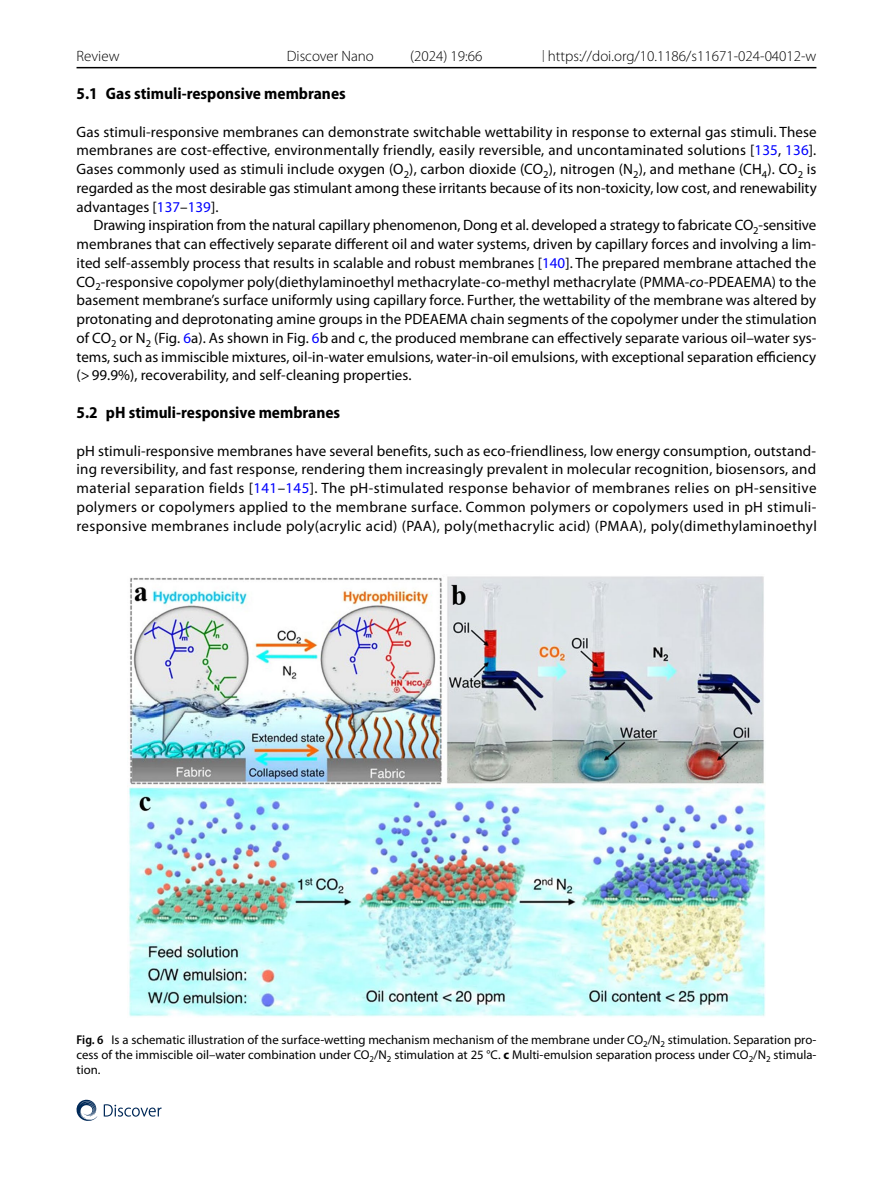
<style>
.page{position:relative;width:893px;height:1187px;background:#fff}
.page>*{position:absolute;margin:0;border:0;box-sizing:border-box;transform-origin:0 0}
.t1{font:700 semi-condensed 16.5px "Myriad Pro";color:#000}
.t2{font:15px/18.8px "Myriad Pro";letter-spacing:.005em;color:#000;text-align:justify}
.t3{font:300 15px "Myriad Pro";color:#000}
.t4{font:12.75px/15px "Myriad Pro";color:#000;text-align:justify}
.s1{font-size:12px}
.s2{color:#00f}
.s3{font-style:italic}
.s4{font-weight:600;font-stretch:semi-condensed}
.s5{font-weight:700}
</style>
<div class="page">
<hr style="left:77px;top:67px;width:739px;height:1px;background:#000">
<svg style="left:76px;top:1099px;width:21px;height:21px"></svg>
<svg style="left:104px;top:1104px;width:58px;height:12px"></svg>
<img style="left:129px;top:576px;width:636px;height:440px">
<p class="t3" style="left:77px;top:47px;width:45px">Review</p>
<p class="t3" style="left:287px;top:47px;width:89px">Discover Nano</p>
<p class="t3" style="left:410px;top:47px;width:74px">(2024) 19:66</p>
<p class="t3" style="left:542px;top:47px;width:276px"><span class="s1">|</span> https://doi.org/10.1186/s11671-024-04012-w</p>
<p class="t1" style="left:77px;top:84px;width:271px">5.1 Gas stimuli‑responsive membranes</p>
<p class="t2" style="left:77px;top:122px;width:742px">Gas stimuli-responsive membranes can demonstrate switchable wettability in response to external gas stimuli. These membranes are cost-effective, environmentally friendly, easily reversible, and uncontaminated solutions [<span class="s2">135</span>, <span class="s2">136</span>].<br>Gases commonly used as stimuli include oxygen (O<sub>2</sub>), carbon dioxide (CO<sub>2</sub>), nitrogen (N<sub>2</sub>), and methane (CH<sub>4</sub>). CO<sub>2</sub> is regarded as the most desirable gas stimulant among these irritants because of its non-toxicity, low cost, and renewability advantages [<span class="s2">137</span>–<span class="s2">139</span>].</p>
<p class="t2" style="left:77px;top:216px;width:742px;text-indent:17px">Drawing inspiration from the natural capillary phenomenon, Dong et al. developed a strategy to fabricate CO<sub>2</sub>-sensitive membranes that can effectively separate different oil and water systems, driven by capillary forces and involving a lim&shy;ited self-assembly process that results in scalable and robust membranes [<span class="s2">140</span>]. The prepared membrane attached the CO<sub>2</sub>-responsive copolymer poly(diethylaminoethyl methacrylate-co-methyl methacrylate (PMMA-<span class="s3">co</span>-PDEAEMA) to the basement membrane’s surface uniformly using capillary force. Further, the wettability of the membrane was altered by protonating and deprotonating amine groups in the PDEAEMA chain segments of the copolymer under the stimulation of CO<sub>2</sub> or N<sub>2</sub> (Fig. <span class="s2">6</span>a). As shown in Fig. <span class="s2">6</span>b and c, the produced membrane can effectively separate various oil–water sys&shy;tems, such as immiscible mixtures, oil-in-water emulsions, water-in-oil emulsions, with exceptional separation efficiency (&gt;99.9%), recoverability, and self-cleaning properties.</p>
<p class="t1" style="left:77px;top:403px;width:265px">5.2 pH stimuli‑responsive membranes</p>
<p class="t2" style="left:77px;top:441px;width:742px">pH stimuli-responsive membranes have several benefits, such as eco-friendliness, low energy consumption, outstand&shy;ing reversibility, and fast response, rendering them increasingly prevalent in molecular recognition, biosensors, and material separation fields [<span class="s2">141</span>–<span class="s2">145</span>]. The pH-stimulated response behavior of membranes relies on pH-sensitive polymers or copolymers applied to the membrane surface. Common polymers or copolymers used in pH stimuli&shy;responsive membranes include poly(acrylic acid) (PAA), poly(methacrylic acid) (PMAA), poly(dimethylaminoethyl</p>
<p class="t4" style="left:77px;top:1031px;width:741px"><span class="s4">Fig. 6</span> Is a schematic illustration of the surface-wetting mechanism mechanism of the membrane under CO<sub>2</sub>/N<sub>2</sub> stimulation. Separation pro&shy;cess of the immiscible oil–water combination under CO<sub>2</sub>/N<sub>2</sub> stimulation at 25 °C. <span class="s5">c</span> Multi-emulsion separation process under CO<sub>2</sub>/N<sub>2</sub> stimula&shy;tion.</p>
</div>
